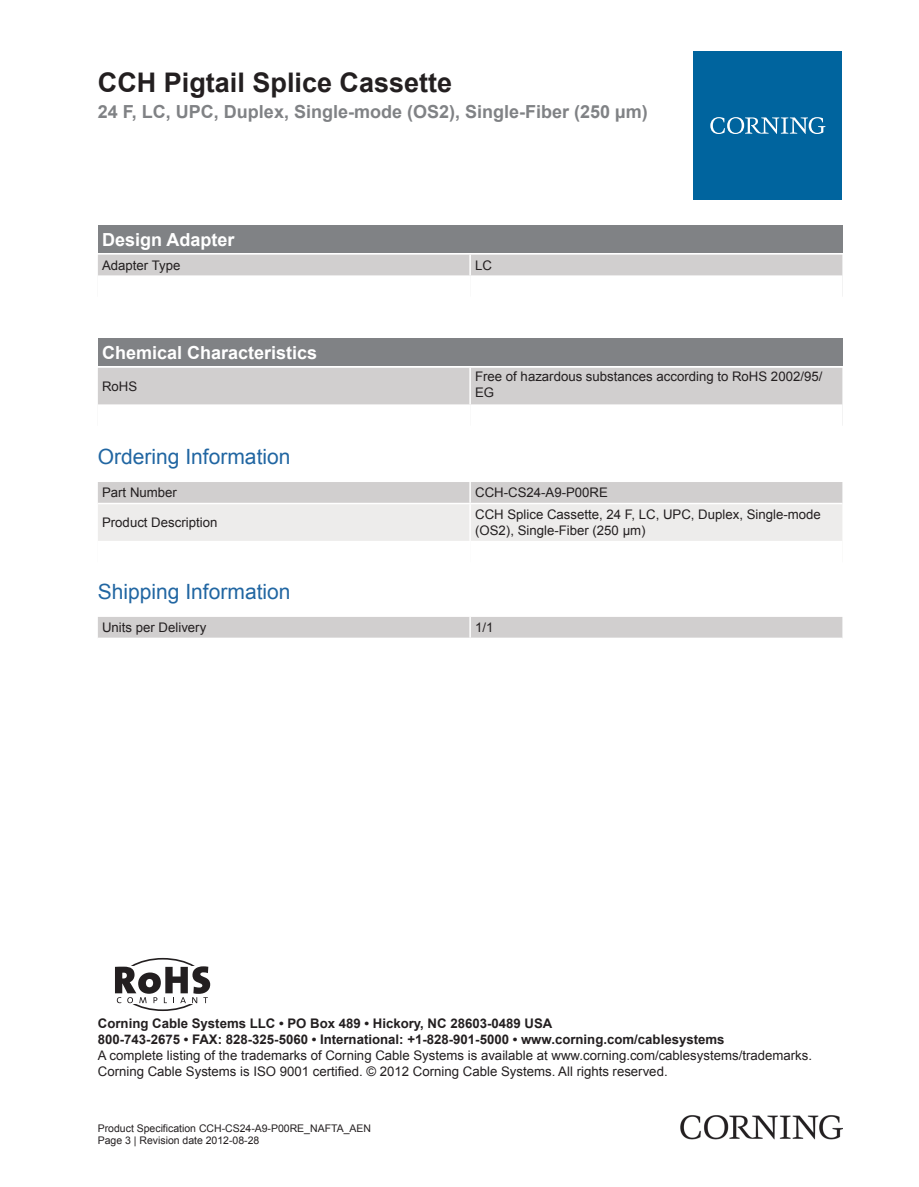
<style>
.page{position:relative;width:919px;height:1187px;background:#fff}
.page>*{position:absolute;margin:0;border:0;box-sizing:border-box;transform-origin:0 0}
.Standard_ohne_Silben{font:700 27px "Arial";color:#231f20}
.t1{font:21px "Arial";color:#2166a2}
.Standard_ohne_Silben-2{font:700 18px "Arial";color:#808285}
.t2{font:700 18px "Arial";color:#fff}
.t3{font:13.2px/15.9px "Arial";color:#231f20}
.t4{font:10.5px "Arial";color:#231f20}
.s1{font-weight:700}
</style>
<div class="page">
<div style="left:98px;top:225px;width:744px;height:28px;background:#808285"></div>
<div style="left:98px;top:254px;width:744px;height:21px;background:#d1cfcf"></div>
<hr style="left:469px;top:254px;width:2px;height:21px;background:#fff">
<div style="left:98px;top:338px;width:744px;height:28px;background:#808285"></div>
<div style="left:98px;top:368px;width:744px;height:36px;background:#d1cfcf"></div>
<hr style="left:469px;top:368px;width:2px;height:36px;background:#fff">
<div style="left:98px;top:482px;width:744px;height:20px;background:#d1cfcf"></div>
<div style="left:98px;top:504px;width:744px;height:37px;background:#edeceb"></div>
<hr style="left:469px;top:482px;width:2px;height:20px;background:#fff">
<hr style="left:469px;top:504px;width:2px;height:37px;background:#fff">
<div style="left:98px;top:617px;width:744px;height:20px;background:#d1cfcf"></div>
<hr style="left:469px;top:617px;width:2px;height:20px;background:#fff">
<div style="left:693px;top:51px;width:149px;height:149px;background:#00649e"></div>
<svg style="left:710px;top:117px;width:115px;height:17px"></svg>
<img style="left:680px;top:1115px;width:162px;height:24px">
<div style="left:118px;top:957px;width:90px;height:53px;border:2px solid #231f20;border-radius:50%"></div>
<div style="left:98px;top:966px;width:123px;height:38px;background:#fff"></div>
<svg style="left:115px;top:966px;width:95px;height:37px"></svg>
<p class="Standard_ohne_Silben" style="left:98px;top:64px;width:356px">CCH Pigtail Splice Cassette</p>
<p class="Standard_ohne_Silben-2" style="left:98px;top:100px;width:551px">24 F, LC, UPC, Duplex, Single-mode (OS2), Single-Fiber (250 µm)</p>
<p class="t2" style="left:102px;top:227px;width:134px">Design Adapter</p>
<p class="t3" style="left:102px;top:257px;width:80px">Adapter Type</p>
<p class="t3" style="left:475px;top:257px;width:18px">LC</p>
<p class="t2" style="left:102px;top:341px;width:217px">Chemical Characteristics</p>
<p class="t3" style="left:102px;top:378px;width:37px">RoHS</p>
<p class="t3" style="left:475px;top:369px;width:349px">Free of hazardous substances according to RoHS 2002/95/<br>EG</p>
<p class="t1" style="left:98px;top:442px;width:194px">Ordering Information</p>
<p class="t3" style="left:102px;top:484px;width:76px">Part Number</p>
<p class="t3" style="left:475px;top:484px;width:134px">CCH-CS24-A9-P00RE</p>
<p class="t3" style="left:102px;top:515px;width:117px">Product Description</p>
<p class="t3" style="left:475px;top:507px;width:347px">CCH Splice Cassette, 24 F, LC, UPC, Duplex, Single-mode (OS2), Single-Fiber (250 µm)</p>
<p class="t1" style="left:98px;top:577px;width:194px">Shipping Information</p>
<p class="t3" style="left:102px;top:619px;width:106px">Units per Delivery</p>
<p class="t3" style="left:475px;top:619px;width:20px">1/1</p>
<p class="t3" style="left:98px;top:1015px;width:715px"><span class="s1">Corning Cable Systems LLC • PO Box 489 • Hickory, NC 28603-0489 USA<br>800-743-2675 • FAX: 828-325-5060 • International: +1-828-901-5000 • www.corning.com/cablesystems<br></span>A complete listing of the trademarks of Corning Cable Systems is available at www.corning.com/cablesystems/trademarks.<br>Corning Cable Systems is ISO 9001 certified. © 2012 Corning Cable Systems. All rights reserved.</p>
<p class="t4" style="left:98px;top:1120px;width:275px">Product Specification CCH-CS24-A9-P00RE_NAFTA_AEN</p>
<p class="t4" style="left:98px;top:1133px;width:163px">Page 3 | Revision date 2012-08-28</p>
</div>
